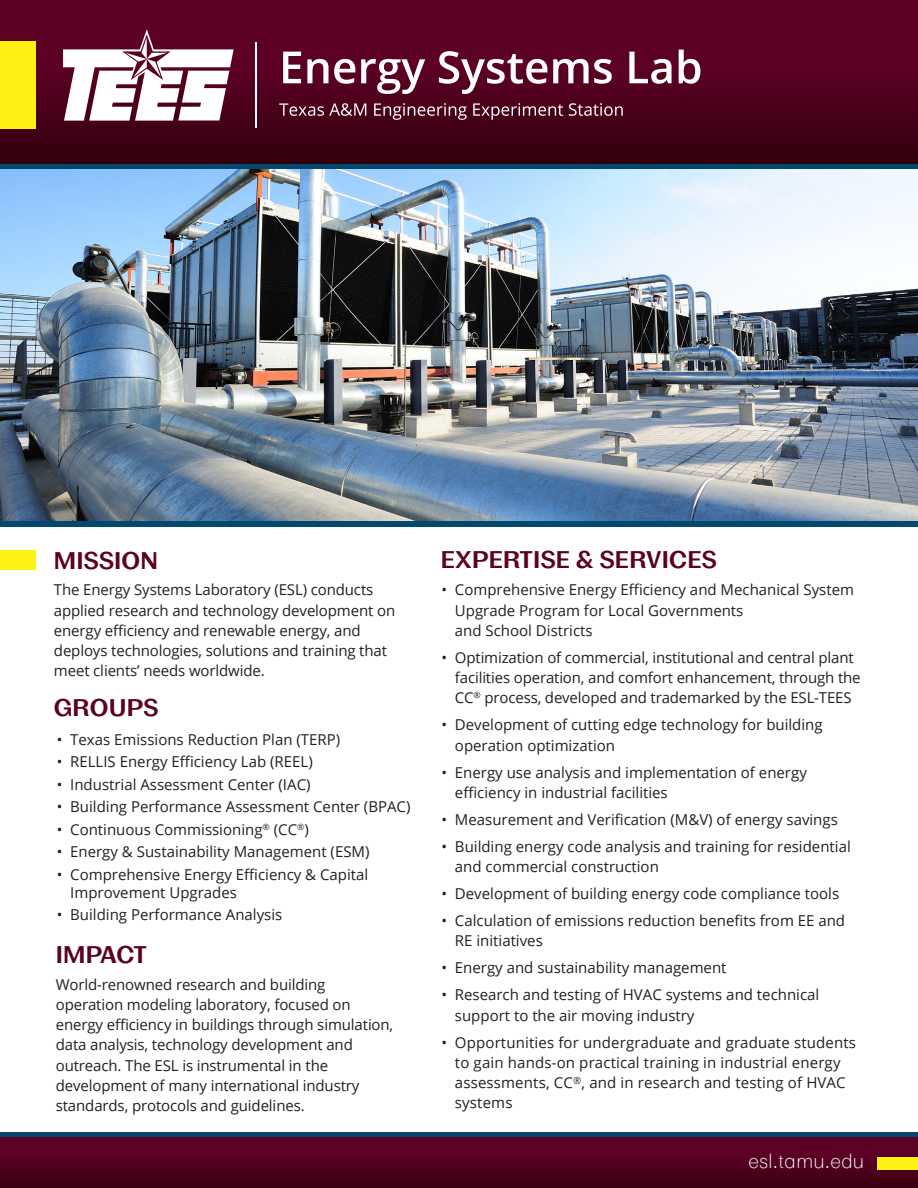
<style>
.page{position:relative;width:918px;height:1188px;background:#fff}
.page>*{position:absolute;margin:0;border:0;box-sizing:border-box;transform-origin:0 0}
.t1{font:600 22.5px "Moriston";letter-spacing:.01em;color:#5c0024}
.t2{font:300 18px "Moriston";letter-spacing:.03em;color:#fff}
.t3{font:15px/20.2px "Open Sans";color:#231f20}
</style>
<div class="page">
<div style="left:0;top:1132px;width:918px;height:5px;background:#02486f"></div>
<div style="left:0;top:1137px;width:918px;height:51px;background:#5c0024"></div>
<div style="left:0;top:1146px;width:918px;height:42px;background:linear-gradient(to bottom,#630027,#3a0012)"></div>
<div style="left:0;top:0;width:918px;height:164px;background:#5c0024"></div>
<div style="left:0;top:51px;width:918px;height:113px;background:linear-gradient(to bottom,#620128,#32000e)"></div>
<div style="left:0;top:164px;width:918px;height:5px;background:#02486f"></div>
<div style="left:0;top:41px;width:36px;height:88px;background:#fff116"></div>
<div style="left:0;top:550px;width:36px;height:20px;background:#fff116"></div>
<div style="left:878px;top:1157px;width:40px;height:13px;background:#fff116"></div>
<img style="left:0;top:169px;width:918px;height:352px">
<div style="left:0;top:521px;width:918px;height:5px;background:#02486f"></div>
<svg style="left:279px;top:103px;width:87px;height:13px"></svg>
<svg style="left:374px;top:103px;width:93px;height:17px"></svg>
<svg style="left:473px;top:103px;width:90px;height:17px"></svg>
<svg style="left:569px;top:103px;width:54px;height:13px"></svg>
<svg style="left:283px;top:52px;width:18px;height:31px"></svg>
<svg style="left:307px;top:59px;width:48px;height:25px"></svg>
<svg style="left:361px;top:59px;width:64px;height:35px"></svg>
<svg style="left:439px;top:51px;width:108px;height:43px"></svg>
<svg style="left:553px;top:59px;width:59px;height:25px"></svg>
<svg style="left:629px;top:52px;width:43px;height:32px"></svg>
<svg style="left:679px;top:50px;width:21px;height:34px"></svg>
<svg style="left:63px;top:29px;width:171px;height:92px"></svg>
<hr style="left:255px;top:42px;width:2px;height:86px;background:#fff">
<p class="t1" style="left:54px;top:542px;width:106px">MISSION</p>
<p class="t3" style="left:54px;top:579px;width:343px">The Energy Systems Laboratory (ESL) conducts applied research and technology development on energy efficiency and renewable energy, and deploys technologies, solutions and training that meet clients’ needs worldwide.</p>
<p class="t1" style="left:54px;top:689px;width:106px">GROUPS</p>
<p class="t3" style="left:57px;top:729px;width:285px">• Texas Emissions Reduction Plan (TERP)</p>
<p class="t3" style="left:57px;top:751px;width:258px">• RELLIS Energy Efficiency Lab (REEL)</p>
<p class="t3" style="left:57px;top:774px;width:255px">• Industrial Assessment Center (IAC)</p>
<p class="t3" style="left:57px;top:796px;width:355px">• Building Performance Assessment Center (BPAC)</p>
<p class="t3" style="left:57px;top:819px;width:254px">• Continuous Commissioning<sup>®</sup> (CC<sup>®</sup>)</p>
<p class="t3" style="left:57px;top:841px;width:314px">• Energy &amp; Sustainability Management (ESM)</p>
<p class="t3" style="left:70px;top:865px;width:300px;line-height:18px;text-indent:-14px">• Comprehensive Energy Efficiency &amp; Capital<br>Improvement Upgrades</p>
<p class="t3" style="left:57px;top:904px;width:227px">• Building Performance Analysis</p>
<p class="t1" style="left:56px;top:936px;width:93px">IMPACT</p>
<p class="t3" style="left:56px;top:974px;width:339px">World-renowned research and building operation modeling laboratory, focused on energy efficiency in buildings through simulation, data analysis, technology development and outreach. The ESL is instrumental in the development of many international industry standards, protocols and guidelines.</p>
<p class="t1" style="left:441px;top:542px;width:277px">EXPERTISE &amp; SERVICES</p>
<p class="t3" style="left:455px;top:579px;width:401px;text-indent:-14px">• Comprehensive Energy Efficiency and Mechanical System<br>Upgrade Program for Local Governments<br>and School Districts</p>
<p class="t3" style="left:455px;top:647px;width:407px;text-indent:-14px">• Optimization of commercial, institutional and central plant facilities operation, and comfort enhancement, through the<br>CC<sup>®</sup> process, developed and trademarked by the ESL-TEES</p>
<p class="t3" style="left:455px;top:714px;width:369px;text-indent:-14px">• Development of cutting edge technology for building operation optimization</p>
<p class="t3" style="left:455px;top:762px;width:353px;text-indent:-14px">• Energy use analysis and implementation of energy efficiency in industrial facilities</p>
<p class="t3" style="left:441px;top:809px;width:398px">• Measurement and Verification (M&amp;V) of energy savings</p>
<p class="t3" style="left:455px;top:836px;width:397px;text-indent:-14px">• Building energy code analysis and training for residential and commercial construction</p>
<p class="t3" style="left:441px;top:883px;width:399px">• Development of building energy code compliance tools</p>
<p class="t3" style="left:455px;top:910px;width:392px;text-indent:-14px">• Calculation of emissions reduction benefits from EE and<br>RE initiatives</p>
<p class="t3" style="left:441px;top:958px;width:287px">• Energy and sustainability management</p>
<p class="t3" style="left:455px;top:984px;width:366px;text-indent:-14px">• Research and testing of HVAC systems and technical support to the air moving industry</p>
<p class="t3" style="left:455px;top:1032px;width:403px;text-indent:-13px">• Opportunities for undergraduate and graduate students to gain hands-on practical training in industrial energy assessments, CC<sup>®</sup>, and in research and testing of HVAC systems</p>
<p class="t2" style="left:749px;top:1147px;width:117px">esl.tamu.edu</p>
</div>
